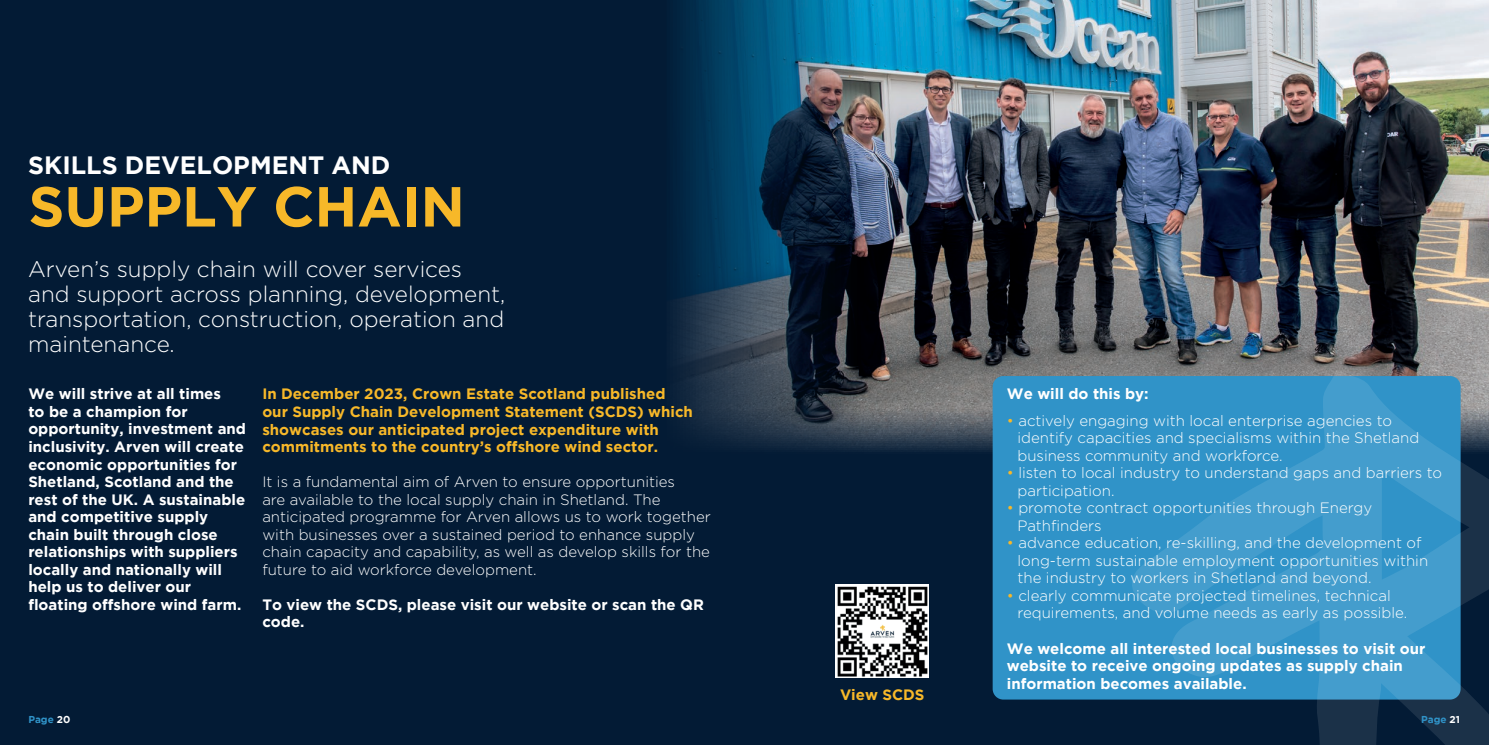
<style>
.page{position:relative;width:1489px;height:745px;background:#fff}
.page>*{position:absolute;margin:0;border:0;box-sizing:border-box;transform-origin:0 0}
.t1{font:700 56.25px "Gotham";color:#f7b829}
.t2{font:700 25px "Gotham";color:#fff}
.t3{font:300 22.5px/25px "Gotham";color:#fff}
.t4{font:300 15px/17.5px "Gotham";color:#fff}
.t5{font:700 15px/17.5px "Gotham";color:#fff}
.t6{font:700 15px/17.5px "Gotham";color:#f7b829}
.t7{font:700 10px "Gotham";color:#3093c8}
.s1{color:#f7b829}
.s2{color:#fff}
</style>
<div class="page">
<div style="left:0;top:0;width:1488px;height:744px;background:#031b35"></div>
<img style="left:673px;top:0;width:815px;height:452px">
<div style="left:992px;top:376px;width:468px;height:323px;background:#3093c8;border-radius:11px"></div>
<svg style="left:1131px;top:370px;width:357px;height:374px"></svg>
<img style="left:835px;top:584px;width:93px;height:93px">
<h2 class="t2" style="left:28px;top:151px;width:364px">SKILLS DEVELOPMENT AND</h2>
<h1 class="t1" style="left:28px;top:174px;width:438px">SUPPLY CHAIN</h1>
<h3 class="t3" style="left:28px;top:255px;width:479px">Arven’s supply chain will cover services and support across planning, development, transportation, construction, operation and maintenance.</h3>
<p class="t5" style="left:28px;top:385px;width:219px">We will strive at all times<br>to be a champion for opportunity, investment and inclusivity. Arven will create economic opportunities for<br>Shetland, Scotland and the rest of the UK. A sustainable and competitive supply chain built through close relationships with suppliers locally and nationally will help us to deliver our floating offshore wind farm.</p>
<p class="t6" style="left:262px;top:385px;width:432px">In December 2023, Crown Estate Scotland published our Supply Chain Development Statement (SCDS) which showcases our anticipated project expenditure with commitments to the country’s offshore wind sector.</p>
<p class="t4" style="left:262px;top:472px;width:450px">It is a fundamental aim of Arven to ensure opportunities<br>are available to the local supply chain in Shetland. The anticipated programme for Arven allows us to work together with businesses over a sustained period to enhance supply chain capacity and capability, as well as develop skills for the future to aid workforce development.</p>
<p class="t5" style="left:262px;top:595px;width:443px">To view the SCDS, please visit our website or scan the QR code.</p>
<p class="t6" style="left:840px;top:685px;width:86px">View SCDS</p>
<p class="t5" style="left:1006px;top:385px;width:143px">We will do this by:</p>
<p class="t4" style="left:1017px;top:411px;width:403px;text-indent:-11px"><span class="s1">•</span> actively engaging with local enterprise agencies to identify capacities and specialisms within the Shetland business community and workforce.</p>
<p class="t4" style="left:1017px;top:463px;width:426px;text-indent:-11px"><span class="s1">•</span> listen to local industry to understand gaps and barriers to participation.</p>
<p class="t4" style="left:1017px;top:498px;width:356px;text-indent:-11px"><span class="s1">•</span> promote contract opportunities through Energy<br>Pathfinders</p>
<p class="t4" style="left:1017px;top:533px;width:412px;text-indent:-11px"><span class="s1">•</span> advance education, re-skilling, and the development of long-term sustainable employment opportunities within the industry to workers in Shetland and beyond.</p>
<p class="t4" style="left:1017px;top:586px;width:391px;text-indent:-11px"><span class="s1">•</span> clearly communicate projected timelines, technical requirements, and volume needs as early as possible.</p>
<p class="t5" style="left:1006px;top:638px;width:420px">We welcome all interested local businesses to visit our website to receive ongoing updates as supply chain information becomes available.</p>
<p class="t7" style="left:28px;top:713px;width:44px">Page <span class="s2">20</span></p>
<p class="t7" style="left:1420px;top:713px;width:40px">Page <span class="s2">21</span></p>
</div>
